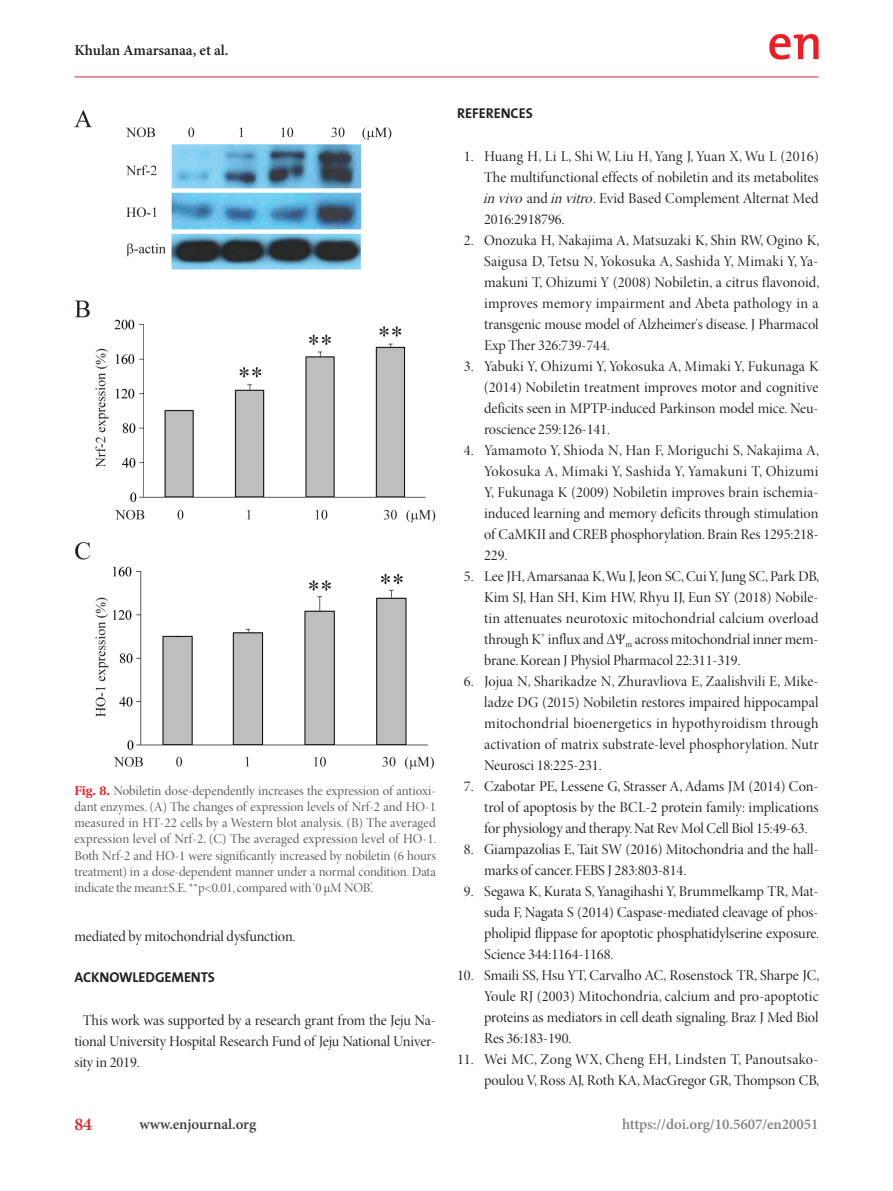
<style>
.page{position:relative;width:893px;height:1191px;background:#fff}
.page>*{position:absolute;margin:0;border:0;box-sizing:border-box;transform-origin:0 0}
.t1{font:600 18px "Minion Pro";color:#ee1d23}
.t2{font:15px/21px "Minion Pro Disp";letter-spacing:-.005em;color:#231f20;text-align:justify}
.t3{font:600 15px "Minion Pro";letter-spacing:-.005em;color:#808285}
.t4{font:600 15px "Minion Pro";letter-spacing:-.005em;color:#231f20}
.t5{font:600 15px "Minion Pro";letter-spacing:-.005em;color:#3e3e3f}
.t6{font:700 14.25px "The Mix";letter-spacing:-.005em;color:#231f20}
.t7{font:13.5px/16.2px "Minion Pro Disp";letter-spacing:-.01em;color:#57585a;text-align:justify}
.t8{font:8.7px "Minion Pro Disp";color:#231f20}
.s1{font-family:"Utopia Std";font-weight:600;color:#ee1d23}
.s2{font-style:italic}
</style>
<div class="page">
<hr style="left:74px;top:77px;width:745px;height:1px;background:#ee1d23">
<svg style="left:769px;top:34px;width:50px;height:26px"></svg>
<img style="left:74px;top:110px;width:362px;height:660px">
<p class="t4" style="left:74px;top:40px;width:156px">Khulan Amarsanaa, et al.</p>
<p class="t7" style="left:74px;top:782px;width:364px"><span class="s1">Fig. 8.</span> Nobiletin dose-dependently increases the expression of antioxi&shy;dant enzymes. (A) The changes of expression levels of Nrf-2 and HO-1 measured in HT-22 cells by a Western blot analysis. (B) The averaged expression level of Nrf-2. (C) The averaged expression level of HO-1.<br>Both Nrf-2 and HO-1 were significantly increased by nobiletin (6 hours treatment) in a dose-dependent manner under a normal condition. Data indicate the mean±S.E. **p&lt;0.01, compared with ‘0 μM NOB’.</p>
<p class="t2" style="left:74px;top:926px;width:223px">mediated by mitochondrial dysfunction.</p>
<p class="t6" style="left:74px;top:965px;width:142px">ACKNOWLEDGEMENTS</p>
<p class="t2" style="left:74px;top:1010px;width:363px;text-indent:9px">This work was supported by a research grant from the Jeju Na&shy;tional University Hospital Research Fund of Jeju National Univer&shy;sity in 2019.</p>
<p class="t6" style="left:457px;top:101px;width:77px">REFERENCES</p>
<p class="t2" style="left:483px;top:146px;width:337px;text-indent:-19px">1. Huang H, Li L, Shi W, Liu H, Yang J, Yuan X, Wu L (2016)<br>The multifunctional effects of nobiletin and its metabolites <span class="s2">invivo</span>and <span class="s2">invitro</span>. Evid Based Complement Alternat Med 2016:2918796.</p>
<p class="t2" style="left:484px;top:230px;width:337px;text-indent:-20px">2. Onozuka H, Nakajima A, Matsuzaki K, Shin RW, Ogino K, Saigusa D, Tetsu N, Yokosuka A, Sashida Y, Mimaki Y, Ya&shy;makuni T, Ohizumi Y (2008) Nobiletin, a citrus flavonoid, improves memory impairment and Abeta pathology in a transgenic mouse model of Alzheimer's disease. J Pharmacol Exp Ther 326:739-744.</p>
<p class="t2" style="left:484px;top:356px;width:336px;text-indent:-20px">3. Yabuki Y, Ohizumi Y, Yokosuka A, Mimaki Y, Fukunaga K (2014) Nobiletin treatment improves motor and cognitive deficits seen in MPTP-induced Parkinson model mice. Neu&shy;roscience 259:126-141.</p>
<p class="t2" style="left:484px;top:440px;width:337px;text-indent:-20px">4. Yamamoto Y, Shioda N, Han F, Moriguchi S, Nakajima A, Yokosuka A, Mimaki Y, Sashida Y, Yamakuni T, Ohizumi Y, Fukunaga K (2009) Nobiletin improves brain ischemia&shy;induced learning and memory deficits through stimulation of CaMKII and CREB phosphorylation. Brain Res 1295:218- 229.</p>
<p class="t2" style="left:484px;top:566px;width:337px;text-indent:-20px">5. Lee JH, Amarsanaa K, Wu J, Jeon SC, Cui Y, Jung SC, Park DB, Kim SJ, Han SH, Kim HW, Rhyu IJ, Eun SY (2018) Nobile&shy;tin attenuates neurotoxic mitochondrial calcium overload through K</p>
<p class="t8" style="left:541px;top:629px;width:6px">+</p>
<p class="t2" style="left:484px;top:629px;width:336px;text-indent:64px">influx and ΔΨ<sub>m</sub> across mitochondrial inner mem&shy;brane. Korean J Physiol Pharmacol 22:311-319.</p>
<p class="t2" style="left:484px;top:671px;width:336px;text-indent:-20px">6. Jojua N, Sharikadze N, Zhuravliova E, Zaalishvili E, Mike&shy;ladze DG (2015) Nobiletin restores impaired hippocampal mitochondrial bioenergetics in hypothyroidism through activation of matrix substrate-level phosphorylation. Nutr Neurosci 18:225-231.</p>
<p class="t2" style="left:484px;top:776px;width:336px;text-indent:-20px">7. Czabotar PE, Lessene G, Strasser A, Adams JM (2014) Con&shy;trol of apoptosis by the BCL-2 protein family: implications for physiology and therapy. Nat Rev Mol Cell Biol 15:49-63.</p>
<p class="t2" style="left:484px;top:839px;width:336px;text-indent:-20px">8. Giampazolias E, Tait SW (2016) Mitochondria and the hall&shy;marks of cancer. FEBS J 283:803-814.</p>
<p class="t2" style="left:484px;top:881px;width:337px;text-indent:-20px">9. Segawa K, Kurata S, Yanagihashi Y, Brummelkamp TR, Mat&shy;suda F, Nagata S (2014) Caspase-mediated cleavage of phos&shy;pholipid flippase for apoptotic phosphatidylserine exposure.<br>Science 344:1164-1168.</p>
<p class="t2" style="left:484px;top:965px;width:337px;text-indent:-27px">10. Smaili SS, Hsu YT, Carvalho AC, Rosenstock TR, Sharpe JC, Youle RJ (2003) Mitochondria, calcium and pro-apoptotic proteins as mediators in cell death signaling. Braz J Med Biol Res 36:183-190.</p>
<p class="t2" style="left:457px;top:1049px;width:364px;text-align:right">11. Wei MC, Zong WX, Cheng EH, Lindsten T, Panoutsako&shy;poulou V, Ross AJ, Roth KA, MacGregor GR, Thompson CB,</p>
<p class="t1" style="left:74px;top:1112px;width:19px">84</p>
<p class="t5" style="left:140px;top:1114px;width:118px">www.enjournal.org</p>
<p class="t3" style="left:622px;top:1114px;width:198px">https://doi.org/10.5607/en20051</p>
</div>
